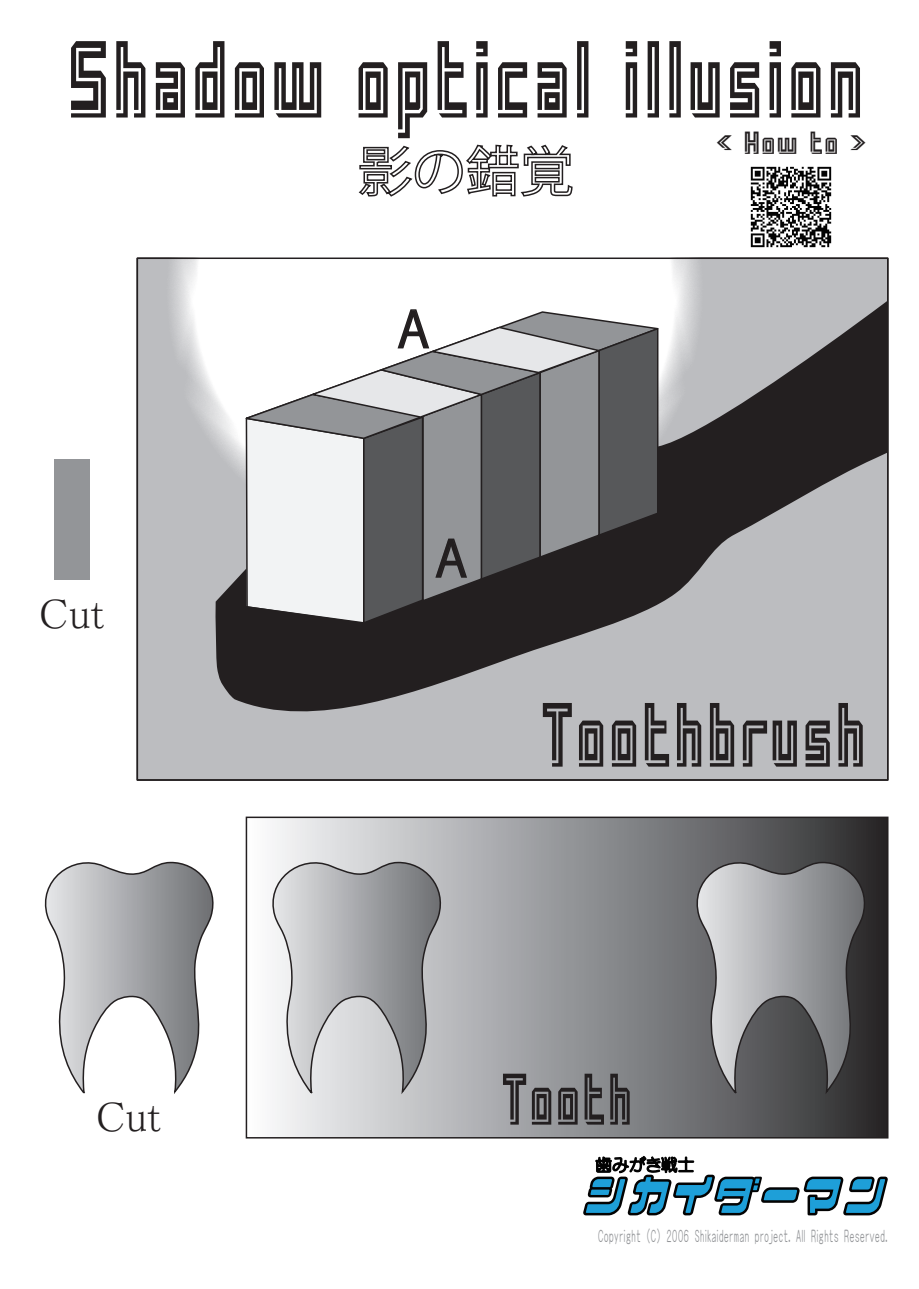
<style>
.page{position:relative;width:919px;height:1289px;background:#fff}
.page>*{position:absolute;margin:0;border:0;box-sizing:border-box;transform-origin:0 0}
.t1{font:108px "H Gep 054";color:#231f20;scale:.75 1}
.t2{font:90px "H Gep 054";color:#231f20;scale:.75 1}
.t3{font:72px "H Gep 054";color:#231f20;scale:.75 1}
.t4{font:49.35px "Koz Go Pro";color:#231f20}
.t5{font:43.2px "MS P Mincho";color:#231f20}
.t6{font:31.5px "H Gep 054";color:#231f20}
.t7{font:16.8px "Yenti EGP Medium SJIS";color:#939598;scale:.6 1}
</style>
<div class="page">
<div style="left:136px;top:257px;width:752px;height:523px;background:#bcbdc0"></div>
<img style="left:171px;top:260px;width:527px;height:180px">
<svg style="left:215px;top:300px;width:670px;height:412px"></svg>
<svg style="left:216px;top:308px;width:443px;height:317px;background:#979798"></svg>
<div style="left:55px;top:458px;width:35px;height:121px;background:#939598"></div>
<svg style="left:358px;top:144px;width:215px;height:53px"></svg>
<svg style="left:583px;top:1155px;width:304px;height:60px"></svg>
<div style="left:246px;top:817px;width:641px;height:320px;background:linear-gradient(to right,#fcfeff,#2d2d30)"></div>
<div style="left:246px;top:816px;width:642px;height:322px;border:2px solid #231f20"></div>
<svg style="left:265px;top:851px;width:184px;height:245px;background:#babbbd"></svg>
<svg style="left:689px;top:851px;width:184px;height:245px;background:#7c7d7f"></svg>
<svg style="left:44px;top:861px;width:170px;height:233px"></svg>
<img style="left:750px;top:166px;width:82px;height:82px">
<h1 class="t1" style="left:66px;top:26px;width:1067px">Shadow optical illusion</h1>
<h3 class="t6" style="left:716px;top:127px;width:151px">&lt; How to &gt;</h3>
<h3 class="t5" style="left:39px;top:591px;width:69px">Cut</h3>
<h3 class="t5" style="left:96px;top:1094px;width:69px">Cut</h3>
<h3 class="t4" style="left:397px;top:297px;width:34px">A</h3>
<h3 class="t4" style="left:435px;top:527px;width:34px">A</h3>
<h2 class="t2" style="left:540px;top:690px;width:437px">Toothbrush</h2>
<h3 class="t3" style="left:501px;top:1063px;width:178px">Tooth</h3>
<p class="t7" style="left:597px;top:1227px;width:485px">Copyright (C) 2006 Shikaiderman project. All Rights Reserved.</p>
</div>
